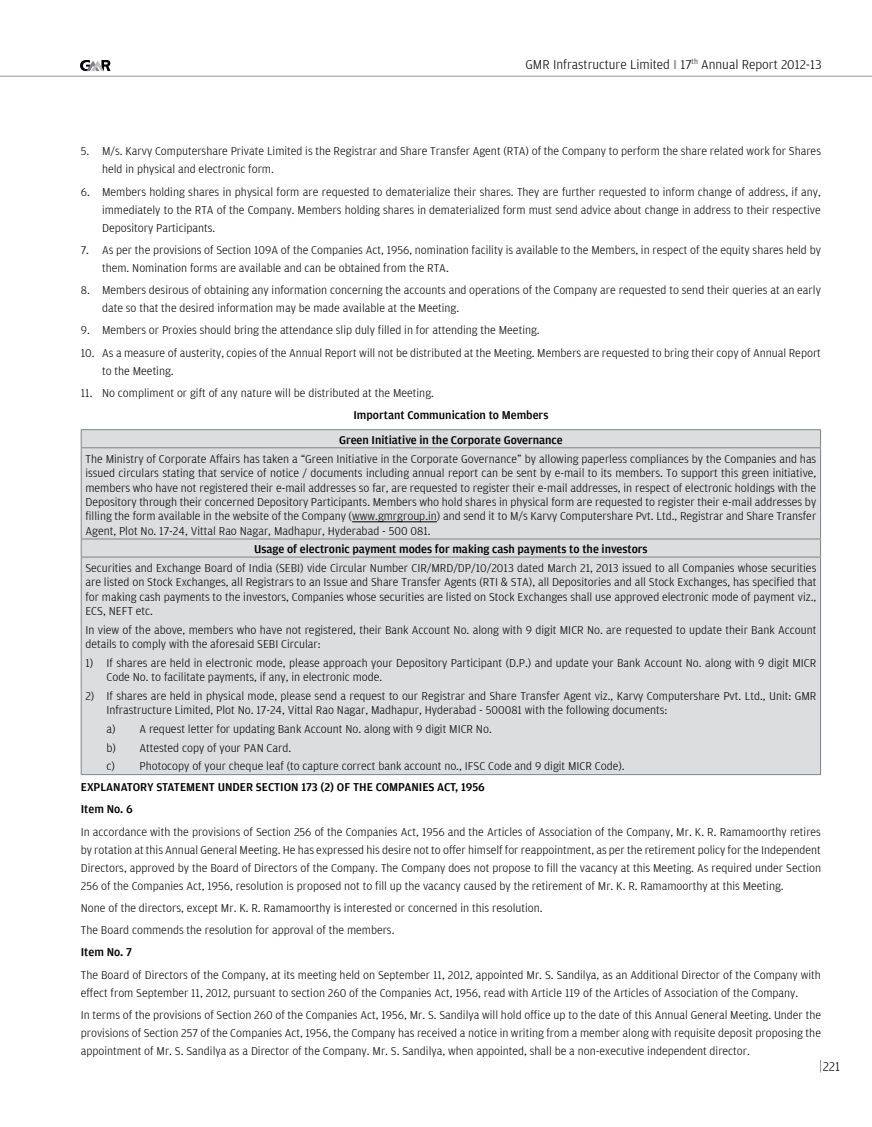
<style>
.page{position:relative;width:872px;height:1127px;background:#fff}
.page>*{position:absolute;margin:0;border:0;box-sizing:border-box;transform-origin:0 0}
.t1{font:300 13.5px "Amplitude";color:#000}
.t2{font:300 12px/18px "Amplitude";color:#000}
.t3{font:500 12px/24.5px "Amplitude";color:#000;text-align:center}
.s1{font-weight:500;color:#939598}
</style>
<div class="page">
<svg style="left:80px;top:60px;width:30px;height:11px"></svg>
<hr style="left:0;top:76px;width:872px;height:1px;background:#939598">
<svg style="left:820px;top:1060px;width:1px;height:12px"></svg>
<div style="left:82px;top:430px;width:738px;height:344px;background:#dcddde"></div>
<hr style="left:81px;top:429px;width:740px;height:1px;background:#808285">
<svg style="left:81px;top:430px;width:1px;height:17px"></svg>
<svg style="left:820px;top:430px;width:1px;height:17px"></svg>
<hr style="left:81px;top:447px;width:740px;height:1px;background:#808285">
<hr style="left:81px;top:448px;width:1px;height:91px;background:#808285">
<hr style="left:820px;top:448px;width:1px;height:91px;background:#808285">
<hr style="left:81px;top:539px;width:740px;height:1px;background:#808285">
<svg style="left:81px;top:539px;width:1px;height:18px"></svg>
<svg style="left:820px;top:539px;width:1px;height:18px"></svg>
<hr style="left:81px;top:557px;width:740px;height:1px;background:#808285">
<hr style="left:81px;top:557px;width:1px;height:217px;background:#808285">
<hr style="left:820px;top:557px;width:1px;height:217px;background:#808285">
<hr style="left:81px;top:774px;width:740px;height:1px;background:#808285">
<hr style="left:352px;top:521px;width:85px;height:1px;background:#000">
<p class="t1" style="left:525px;top:57px;width:298px">GMR Infrastructure Limited <span class="s1">I</span> 17<sup>th</sup> Annual Report 2012-13</p>
<p class="t2" style="left:102px;top:142px;width:720px;text-indent:-21px">5. M/s. Karvy Computershare Private Limited is the Registrar and Share Transfer Agent (RTA) of the Company to perform the share related work for Shares held in physical and electronic form.</p>
<p class="t2" style="left:102px;top:183px;width:720px;text-align:justify;text-indent:-21px">6. Members holding shares in physical form are requested to dematerialize their shares. They are further requested to inform change of address, if any, immediately to the RTA of the Company. Members holding shares in dematerialized form must send advice about change in address to their respective Depository Participants.</p>
<p class="t2" style="left:102px;top:241px;width:720px;text-indent:-21px">7. As per the provisions of Section 109A of the Companies Act, 1956, nomination facility is available to the Members, in respect of the equity shares held by them. Nomination forms are available and can be obtained from the RTA.</p>
<p class="t2" style="left:102px;top:281px;width:720px;text-indent:-21px">8. Members desirous of obtaining any information concerning the accounts and operations of the Company are requested to send their queries at an early date so that the desired information may be made available at the Meeting.</p>
<p class="t2" style="left:81px;top:321px;width:460px">9. Members or Proxies should bring the attendance slip duly filled in for attending the Meeting.</p>
<p class="t2" style="left:102px;top:344px;width:720px;text-indent:-21px">10. As a measure of austerity, copies of the Annual Report will not be distributed at the Meeting. Members are requested to bring their copy of Annual Report to the Meeting.</p>
<p class="t2" style="left:81px;top:384px;width:355px">11. No compliment or gift of any nature will be distributed at the Meeting.</p>
<p class="t3" style="left:339px;top:403px;width:225px">Important Communication to Members<br>Green Initiative in the Corporate Governance</p>
<p class="t2" style="left:85px;top:452px;width:732px;line-height:14.4px;text-align:justify">The Ministry of Corporate Affairs has taken a “Green Initiative in the Corporate Governance” by allowing paperless compliances by the Companies and has issued circulars stating that service of notice / documents including annual report can be sent by e-mail to its members. To support this green initiative, members who have not registered their e-mail addresses so far, are requested to register their e-mail addresses, in respect of electronic holdings with the Depository through their concerned Depository Participants. Members who hold shares in physical form are requested to register their e-mail addresses by filling the form available in the website of the Company (www.gmrgroup.in) and send it to M/s Karvy Computershare Pvt. Ltd., Registrar and Share Transfer Agent, Plot No. 17-24, Vittal Rao Nagar, Madhapur, Hyderabad - 500 081.</p>
<p class="t3" style="left:254px;top:537px;width:395px">Usage of electronic payment modes for making cash payments to the investors</p>
<p class="t2" style="left:85px;top:561px;width:732px;line-height:14.4px;text-align:justify">Securities and Exchange Board of India (SEBI) vide Circular Number CIR/MRD/DP/10/2013 dated March 21, 2013 issued to all Companies whose securities are listed on Stock Exchanges, all Registrars to an Issue and Share Transfer Agents (RTI &amp; STA), all Depositories and all Stock Exchanges, has specified that for making cash payments to the investors, Companies whose securities are listed on Stock Exchanges shall use approved electronic mode of payment viz., ECS, NEFT etc.</p>
<p class="t2" style="left:85px;top:623px;width:732px;line-height:14.4px">In view of the above, members who have not registered, their Bank Account No. along with 9 digit MICR No. are requested to update their Bank Account details to comply with the aforesaid SEBI Circular:</p>
<p class="t2" style="left:106px;top:656px;width:711px;line-height:14.4px;text-indent:-21px">1) If shares are held in electronic mode, please approach your Depository Participant (D.P.) and update your Bank Account No. along with 9 digit MICR<br>Code No. to facilitate payments, if any, in electronic mode.</p>
<p class="t2" style="left:106px;top:689px;width:711px;line-height:14.4px;text-indent:-21px">2) If shares are held in physical mode, please send a request to our Registrar and Share Transfer Agent viz., Karvy Computershare Pvt. Ltd., Unit: GMR<br>Infrastructure Limited, Plot No. 17-24, Vittal Rao Nagar, Madhapur, Hyderabad - 500081 with the following documents:</p>
<p class="t2" style="left:106px;top:720px;width:520px;line-height:18.6px">a) A request letter for updating Bank Account No. along with 9 digit MICR No.<br>b) Attested copy of your PAN Card.<br>c) Photocopy of your cheque leaf (to capture correct bank account no., IFSC Code and 9 digit MICR Code).</p>
<p class="t3" style="left:81px;top:776px;width:405px;line-height:22.2px;text-align:left">EXPLANATORY STATEMENT UNDER SECTION 173 (2) OF THE COMPANIES ACT, 1956<br>Item No. 6</p>
<p class="t2" style="left:81px;top:823px;width:741px;text-align:justify">In accordance with the provisions of Section 256 of the Companies Act, 1956 and the Articles of Association of the Company, Mr. K. R. Ramamoorthy retires by rotation at this Annual General Meeting. He has expressed his desire not to offer himself for reappointment, as per the retirement policy for the Independent Directors, approved by the Board of Directors of the Company. The Company does not propose to fill the vacancy at this Meeting. As required under Section 256 of the Companies Act, 1956, resolution is proposed not to fill up the vacancy caused by the retirement of Mr. K. R. Ramamoorthy at this Meeting.</p>
<p class="t2" style="left:81px;top:897px;width:463px;line-height:22.2px">None of the directors, except Mr. K. R. Ramamoorthy is interested or concerned in this resolution.<br>The Board commends the resolution for approval of the members.</p>
<p class="t3" style="left:81px;top:940px;width:53px">Item No. 7</p>
<p class="t2" style="left:81px;top:966px;width:741px">The Board of Directors of the Company, at its meeting held on September 11, 2012, appointed Mr. S. Sandilya, as an Additional Director of the Company with effect from September 11, 2012, pursuant to section 260 of the Companies Act, 1956, read with Article 119 of the Articles of Association of the Company.</p>
<p class="t2" style="left:81px;top:1006px;width:741px;text-align:justify">In terms of the provisions of Section 260 of the Companies Act, 1956, Mr. S. Sandilya will hold office up to the date of this Annual General Meeting. Under the provisions of Section 257 of the Companies Act, 1956, the Company has received a notice in writing from a member along with requisite deposit proposing the appointment of Mr. S. Sandilya as a Director of the Company. Mr. S. Sandilya, when appointed, shall be a non-executive independent director.</p>
<p class="t1" style="left:822px;top:1059px;width:19px">221</p>
</div>
